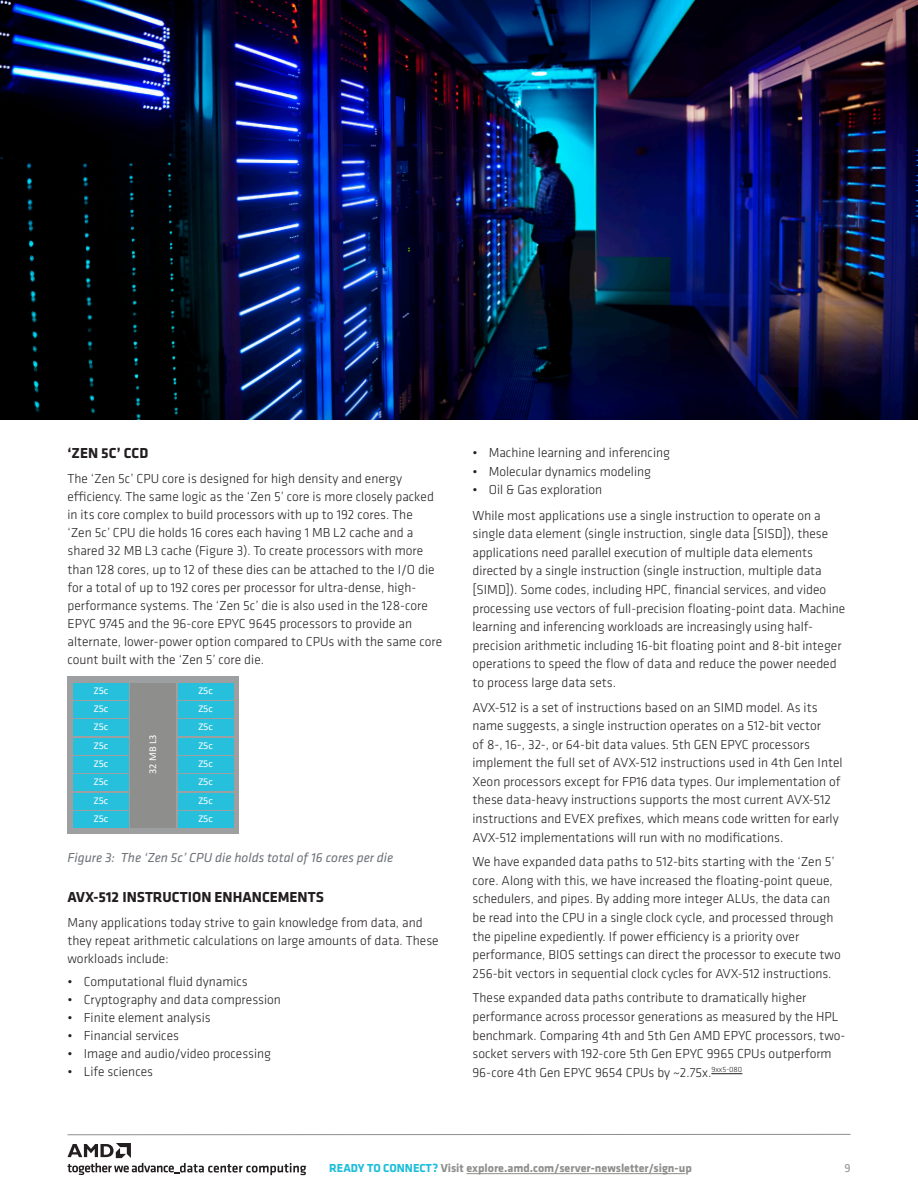
<style>
.page{position:relative;width:918px;height:1188px;background:#fff}
.page>*{position:absolute;margin:0;border:0;box-sizing:border-box;transform-origin:0 0}
.BC1_Header_-_Blk{font:700 15px "Klavika";color:#231f20}
.BC1_-_Blk{font:300 13.5px/18.6px "Klavika";color:#231f20}
.t1{font:italic 13.5px "Klavika";color:#6c7077}
.t2{font:700 12px "Klavika";color:#8e8e8c}
.t3{font:12px "Klavika";color:#8e8e8c}
.t4{font:10.5px/18.3px "Calibri";letter-spacing:-.005em;color:#fff;text-align:justify}
.s1{color:#1cbeda}
</style>
<div class="page">
<hr style="left:68px;top:1134px;width:783px;height:1px;background:#8e8e8c">
<hr style="left:466px;top:1173px;width:219px;height:1px;background:#8e8e8c">
<svg style="left:68px;top:1143px;width:238px;height:32px"></svg>
<div style="left:68px;top:677px;width:171px;height:157px;background:#9d9fa1"></div>
<svg style="left:73px;top:683px;width:161px;height:74px"></svg>
<div style="left:131px;top:683px;width:45px;height:145px;background:#8e8e8c"></div>
<div style="left:73px;top:683px;width:56px;height:16px;background:#26c0dd"></div>
<div style="left:73px;top:701px;width:56px;height:17px;background:#26c0dd"></div>
<div style="left:73px;top:720px;width:56px;height:16px;background:#26c0dd"></div>
<div style="left:73px;top:738px;width:56px;height:16px;background:#26c0dd"></div>
<div style="left:178px;top:683px;width:55px;height:16px;background:#26c0dd"></div>
<div style="left:178px;top:701px;width:55px;height:17px;background:#26c0dd"></div>
<div style="left:178px;top:720px;width:55px;height:16px;background:#26c0dd"></div>
<div style="left:178px;top:738px;width:55px;height:16px;background:#26c0dd"></div>
<div style="left:73px;top:756px;width:56px;height:16px;background:#26c0dd"></div>
<div style="left:73px;top:775px;width:56px;height:16px;background:#26c0dd"></div>
<div style="left:73px;top:793px;width:56px;height:16px;background:#26c0dd"></div>
<div style="left:73px;top:811px;width:56px;height:17px;background:#26c0dd"></div>
<div style="left:178px;top:756px;width:55px;height:16px;background:#26c0dd"></div>
<div style="left:178px;top:775px;width:55px;height:16px;background:#26c0dd"></div>
<div style="left:178px;top:793px;width:55px;height:16px;background:#26c0dd"></div>
<div style="left:178px;top:811px;width:55px;height:17px;background:#26c0dd"></div>
<hr style="left:711px;top:1073px;width:31px;height:1px;background:#231f20">
<img style="left:0;top:0;width:918px;height:420px">
<p class="BC1_Header_-_Blk" style="left:68px;top:442px;width:82px">‘ZEN 5C’ CCD</p>
<p class="BC1_-_Blk" style="left:68px;top:469px;width:376px;line-height:18.1px">The ‘Zen 5c’ CPU core is designed for high density and energy efficiency. The same logic as the ‘Zen 5’ core is more closely packed in its core complex to build processors with up to 192 cores. The<br>‘Zen 5c’ CPU die holds 16 cores each having 1 MB L2 cache and a shared 32 MB L3 cache (Figure 3). To create processors with more than 128 cores, up to 12 of these dies can be attached to the I/O die for a total of up to 192 cores per processor for ultra-dense, high&shy;performance systems. The ‘Zen 5c’ die is also used in the 128-core EPYC 9745 and the 96-core EPYC 9645 processors to provide an alternate, lower-power option compared to CPUs with the same core count built with the ‘Zen 5’ core die.</p>
<p class="t4" style="left:94px;top:681px;width:16px">Z5c Z5c Z5c Z5c</p>
<p class="t4" style="left:198px;top:681px;width:16px">Z5c Z5c Z5c Z5c</p>
<p class="t4" style="left:94px;top:754px;width:16px">Z5c Z5c Z5c Z5c</p>
<p class="t4" style="left:198px;top:754px;width:16px">Z5c Z5c Z5c Z5c</p>
<p class="t1" style="left:68px;top:849px;width:327px">Figure 3: The ‘Zen 5c’ CPU die holds total of 16 cores per die</p>
<p class="BC1_Header_-_Blk" style="left:68px;top:887px;width:258px">AVX-512 INSTRUCTION ENHANCEMENTS</p>
<p class="BC1_-_Blk" style="left:68px;top:914px;width:373px;line-height:18.1px">Many applications today strive to gain knowledge from data, and they repeat arithmetic calculations on large amounts of data. These workloads include:</p>
<p class="BC1_-_Blk" style="left:68px;top:972px;width:182px">• Computational fluid dynamics</p>
<p class="BC1_-_Blk" style="left:68px;top:990px;width:215px">• Cryptography and data compression</p>
<p class="BC1_-_Blk" style="left:68px;top:1008px;width:145px">• Finite element analysis</p>
<p class="BC1_-_Blk" style="left:68px;top:1026px;width:113px">• Financial services</p>
<p class="BC1_-_Blk" style="left:68px;top:1044px;width:205px">• Image and audio/video processing</p>
<p class="BC1_-_Blk" style="left:68px;top:1062px;width:87px">• Life sciences</p>
<p class="t4" style="left:143px;top:774px;width:41px;rotate:-90deg">32 MB L3</p>
<p class="BC1_-_Blk" style="left:472px;top:443px;width:199px">• Machine learning and inferencing</p>
<p class="BC1_-_Blk" style="left:472px;top:462px;width:180px">• Molecular dynamics modeling</p>
<p class="BC1_-_Blk" style="left:472px;top:480px;width:131px">• Oil &amp; Gas exploration</p>
<p class="BC1_-_Blk" style="left:472px;top:506px;width:374px">While most applications use a single instruction to operate on a single data element (single instruction, single data [SISD]), these applications need parallel execution of multiple data elements directed by a single instruction (single instruction, multiple data [SIMD]). Some codes, including HPC, financial services, and video processing use vectors of full-precision floating-point data. Machine learning and inferencing workloads are increasingly using half&shy;precision arithmetic including 16-bit floating point and 8-bit integer operations to speed the flow of data and reduce the power needed to process large data sets.</p>
<p class="BC1_-_Blk" style="left:472px;top:698px;width:372px">AVX-512 is a set of instructions based on an SIMD model. As its name suggests, a single instruction operates on a 512-bit vector<br>of 8-, 16-, 32-, or 64-bit data values. 5th GEN EPYC processors implement the full set of AVX-512 instructions used in 4th Gen Intel Xeon processors except for FP16 data types. Our implementation of these data-heavy instructions supports the most current AVX-512 instructions and EVEX prefixes, which means code written for early AVX-512 implementations will run with no modifications.</p>
<p class="BC1_-_Blk" style="left:472px;top:852px;width:370px">We have expanded data paths to 512-bits starting with the ‘Zen 5’ core. Along with this, we have increased the floating-point queue, schedulers, and pipes. By adding more integer ALUs, the data can be read into the CPU in a single clock cycle, and processed through the pipeline expediently. If power efficiency is a priority over performance, BIOS settings can direct the processor to execute two 256-bit vectors in sequential clock cycles for AVX-512 instructions.</p>
<p class="BC1_-_Blk" style="left:472px;top:988px;width:375px">These expanded data paths contribute to dramatically higher performance across processor generations as measured by the HPL benchmark. Comparing 4th and 5th Gen AMD EPYC processors, two&shy;socket servers with 192-core 5th Gen EPYC 9965 CPUs outperform 96-core 4th Gen EPYC 9654 CPUs by ~2.75x. <sup>9xx5-080</sup></p>
<p class="t2" style="left:329px;top:1160px;width:364px"><span class="s1">READY TO CONNECT?</span> Visit explore.amd.com/server-newsletter/sign-up</p>
<p class="t3" style="left:844px;top:1160px;width:8px">9</p>
</div>
